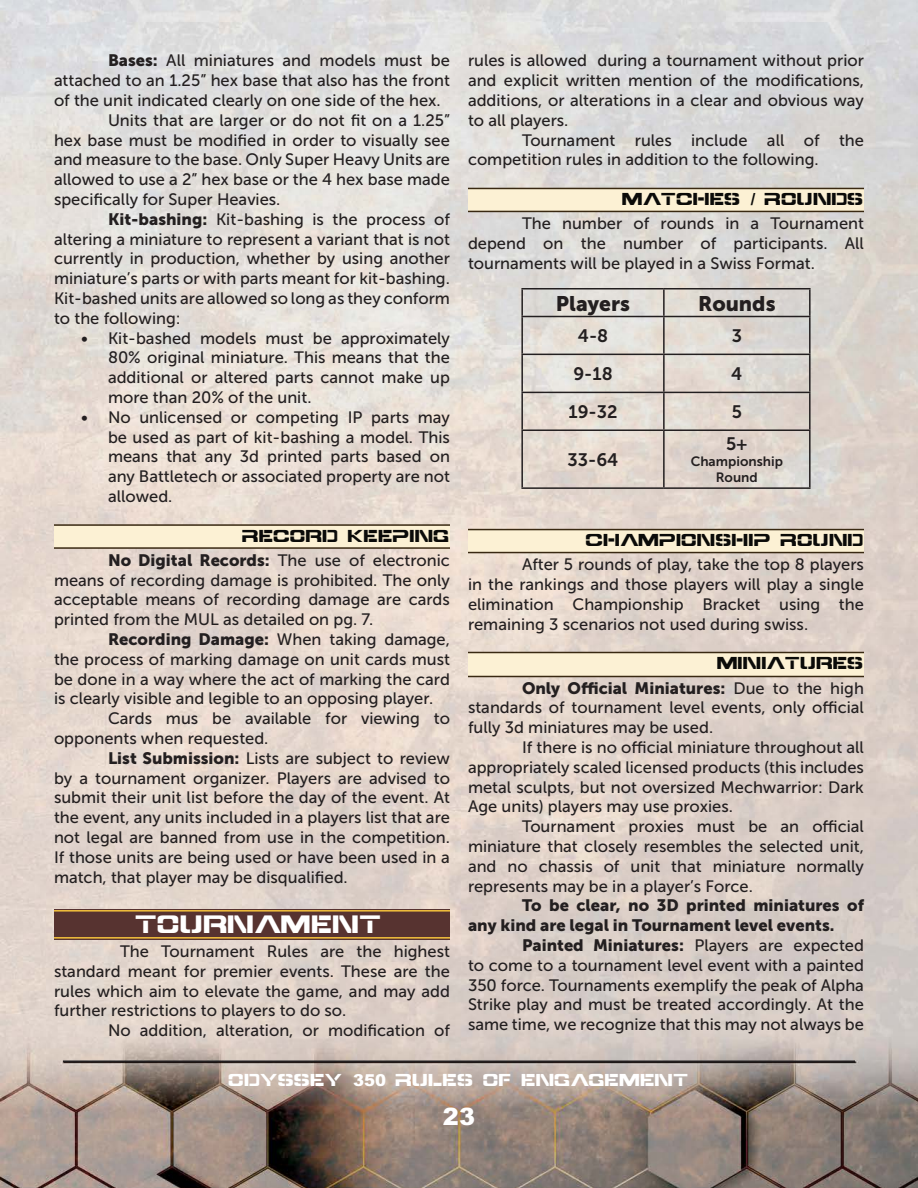
<style>
.page{position:relative;width:918px;height:1188px;background:#fff}
.page>*{position:absolute;margin:0;border:0;box-sizing:border-box;transform-origin:0 0}
.Dark_Brown_Background_Sub-Heading{font:24px "Battletech Old Style 2";color:#fff}
.Basic_Bold{font:21px "Museo Sans 900";color:#231f20}
.Basic_Bold-2{font:18px "Museo Sans 700";color:#231f20}
.t1{font:16.5px/19.8px "Museo Sans 500";color:#231f20;text-align:justify}
.t2{font:16.5px/19.8px "Museo Sans 900";color:#231f20}
.Tan_Background_minor_heading{font:16.5px "Battletech Old Style 2";color:#0b0b09}
.t3{font:16.5px "Battletech Old Style 2";color:#fff}
.Basic_Bold-3{font:13.5px/16.2px "Museo Sans 700";color:#231f20;text-align:center}
.s1{font-family:"Museo Sans 900"}
</style>
<div class="page">
<img style="left:0;top:0;width:918px;height:1188px">
<hr style="left:63px;top:1060px;width:792px;height:2px;background:#231f20">
<div style="left:54px;top:525px;width:396px;height:23px;background:#fcf1d4"></div>
<hr style="left:54px;top:547px;width:396px;height:2px;background:#392912">
<hr style="left:54px;top:524px;width:396px;height:2px;background:#392912">
<div style="left:54px;top:909px;width:396px;height:30px;background:#573330"></div>
<hr style="left:54px;top:937px;width:396px;height:2px;background:#f5c23c">
<hr style="left:54px;top:910px;width:396px;height:2px;background:#f5c23c">
<div style="left:468px;top:188px;width:396px;height:23px;background:#fcf1d4"></div>
<hr style="left:468px;top:211px;width:396px;height:1px;background:#392912">
<hr style="left:468px;top:188px;width:396px;height:1px;background:#392912">
<div style="left:468px;top:530px;width:396px;height:23px;background:#fcf1d4"></div>
<hr style="left:468px;top:552px;width:396px;height:1px;background:#392912">
<hr style="left:468px;top:529px;width:396px;height:1px;background:#392912">
<div style="left:468px;top:652px;width:396px;height:24px;background:#fcf1d4"></div>
<hr style="left:468px;top:676px;width:396px;height:1px;background:#392912">
<hr style="left:468px;top:652px;width:396px;height:1px;background:#392912">
<hr style="left:521px;top:288px;width:143px;height:2px;background:#231f20">
<hr style="left:521px;top:290px;width:2px;height:26px;background:#231f20">
<hr style="left:664px;top:288px;width:147px;height:2px;background:#231f20">
<hr style="left:663px;top:290px;width:2px;height:26px;background:#231f20">
<hr style="left:809px;top:290px;width:2px;height:26px;background:#231f20">
<hr style="left:521px;top:316px;width:143px;height:1px;background:#231f20">
<hr style="left:521px;top:317px;width:2px;height:37px;background:#231f20">
<hr style="left:664px;top:316px;width:147px;height:1px;background:#231f20">
<hr style="left:663px;top:317px;width:2px;height:37px;background:#231f20">
<hr style="left:809px;top:317px;width:2px;height:37px;background:#231f20">
<hr style="left:521px;top:354px;width:143px;height:1px;background:#231f20">
<hr style="left:521px;top:355px;width:2px;height:37px;background:#231f20">
<hr style="left:664px;top:354px;width:147px;height:1px;background:#231f20">
<hr style="left:663px;top:355px;width:2px;height:37px;background:#231f20">
<hr style="left:809px;top:355px;width:2px;height:37px;background:#231f20">
<hr style="left:521px;top:392px;width:143px;height:1px;background:#231f20">
<hr style="left:521px;top:393px;width:2px;height:36px;background:#231f20">
<hr style="left:664px;top:392px;width:147px;height:1px;background:#231f20">
<hr style="left:663px;top:393px;width:2px;height:36px;background:#231f20">
<hr style="left:809px;top:393px;width:2px;height:36px;background:#231f20">
<hr style="left:521px;top:429px;width:143px;height:2px;background:#231f20">
<hr style="left:521px;top:431px;width:2px;height:56px;background:#231f20">
<hr style="left:664px;top:429px;width:147px;height:2px;background:#231f20">
<hr style="left:663px;top:431px;width:2px;height:56px;background:#231f20">
<hr style="left:809px;top:431px;width:2px;height:56px;background:#231f20">
<hr style="left:521px;top:487px;width:143px;height:2px;background:#231f20">
<hr style="left:664px;top:487px;width:147px;height:2px;background:#231f20">
<p class="t1" style="left:54px;top:51px;width:398px;text-indent:54px"><span class="s1">Bases:</span> All miniatures and models must be attached to an 1.25” hex base that also has the front of the unit indicated clearly on one side of the hex.</p>
<p class="t1" style="left:54px;top:110px;width:398px;text-indent:54px">Units that are larger or do not fit on a 1.25” hex base must be modified in order to visually see and measure to the base. Only Super Heavy Units are allowed to use a 2” hex base or the 4 hex base made specifically for Super Heavies.</p>
<p class="t1" style="left:54px;top:209px;width:398px;text-indent:54px"><span class="s1">Kit-bashing:</span> Kit-bashing is the process of altering a miniature to represent a variant that is not currently in production, whether by using another miniature’s parts or with parts meant for kit-bashing.<br>Kit-bashed units are allowed so long as they conform to the following:</p>
<p class="t1" style="left:108px;top:328px;width:344px;text-indent:-27px">• Kit-bashed models must be approximately 80% original miniature. This means that the additional or altered parts cannot make up more than 20% of the unit.</p>
<p class="t1" style="left:108px;top:407px;width:343px;text-indent:-27px">• No unlicensed or competing IP parts may be used as part of kit-bashing a model. This means that any 3d printed parts based on any Battletech or associated property are not allowed.</p>
<p class="Tan_Background_minor_heading" style="left:243px;top:529px;width:209px">RECORD KEEPING</p>
<p class="t1" style="left:54px;top:550px;width:398px;text-indent:54px"><span class="s1">No Digital Records:</span> The use of electronic means of recording damage is prohibited. The only acceptable means of recording damage are cards printed from the MUL as detailed on pg. 7.</p>
<p class="t1" style="left:54px;top:630px;width:398px;text-indent:54px"><span class="s1">Recording Damage:</span> When taking damage, the process of marking damage on unit cards must be done in a way where the act of marking the card is clearly visible and legible to an opposing player.</p>
<p class="t1" style="left:54px;top:709px;width:397px;text-indent:54px">Cards mus be available for viewing to opponents when requested.</p>
<p class="t1" style="left:54px;top:748px;width:398px;text-indent:54px"><span class="s1">List Submission:</span> Lists are subject to review by a tournament organizer. Players are advised to submit their unit list before the day of the event. At the event, any units included in a players list that are not legal are banned from use in the competition.<br>If those units are being used or have been used in a match, that player may be disqualified.</p>
<p class="Dark_Brown_Background_Sub-Heading" style="left:136px;top:915px;width:248px">TOURNAMENT</p>
<p class="t1" style="left:54px;top:942px;width:398px;text-indent:66px">The Tournament Rules are the highest standard meant for premier events. These are the rules which aim to elevate the game, and may add further restrictions to players to do so.</p>
<p class="t1" style="left:108px;top:1021px;width:344px">No addition, alteration, or modification of</p>
<p class="t1" style="left:468px;top:51px;width:398px">rules is allowed during a tournament without prior and explicit written mention of the modifications, additions, or alterations in a clear and obvious way to all players.</p>
<p class="t1" style="left:468px;top:130px;width:398px;text-indent:54px">Tournament rules include all of the competition rules in addition to the following.</p>
<p class="Tan_Background_minor_heading" style="left:623px;top:193px;width:243px">MATCHES / ROUNDS</p>
<p class="t1" style="left:468px;top:214px;width:398px;text-indent:54px">The number of rounds in a Tournament depend on the number of participants. All tournaments will be played in a Swiss Format.</p>
<p class="Basic_Bold" style="left:556px;top:291px;width:76px">Players</p>
<p class="Basic_Bold" style="left:698px;top:291px;width:79px">Rounds</p>
<p class="Basic_Bold-2" style="left:578px;top:326px;width:32px">4-8</p>
<p class="Basic_Bold-2" style="left:732px;top:326px;width:12px">3</p>
<p class="Basic_Bold-2" style="left:573px;top:364px;width:41px">9-18</p>
<p class="Basic_Bold-2" style="left:731px;top:364px;width:13px">4</p>
<p class="Basic_Bold-2" style="left:568px;top:402px;width:51px">19-32</p>
<p class="Basic_Bold-2" style="left:732px;top:402px;width:12px">5</p>
<p class="Basic_Bold-2" style="left:568px;top:450px;width:52px">33-64</p>
<p class="Basic_Bold-2" style="left:726px;top:434px;width:23px">5+</p>
<p class="Basic_Bold-3" style="left:691px;top:453px;width:94px">Championship<br>Round</p>
<p class="Tan_Background_minor_heading" style="left:586px;top:534px;width:279px">CHAMPIONSHIP ROUND</p>
<p class="t1" style="left:468px;top:555px;width:397px;text-indent:54px">After 5 rounds of play, take the top 8 players in the rankings and those players will play a single elimination Championship Bracket using the remaining 3 scenarios not used during swiss.</p>
<p class="Tan_Background_minor_heading" style="left:717px;top:657px;width:148px">MINIATURES</p>
<p class="t1" style="left:468px;top:678px;width:398px;text-indent:54px"><span class="s1">Only Official Miniatures:</span> Due to the high standards of tournament level events, only official fully 3d miniatures may be used.</p>
<p class="t1" style="left:468px;top:738px;width:398px;text-indent:54px">If there is no official miniature throughout all appropriately scaled licensed products (this includes metal sculpts, but not oversized Mechwarrior: Dark Age units) players may use proxies.</p>
<p class="t1" style="left:468px;top:817px;width:398px;text-indent:54px">Tournament proxies must be an official miniature that closely resembles the selected unit, and no chassis of unit that miniature normally represents may be in a player’s Force.</p>
<p class="t2" style="left:468px;top:896px;width:398px;text-indent:54px">To be clear, no 3D printed miniatures of any kind are legal in Tournament level events.</p>
<p class="t1" style="left:468px;top:936px;width:398px;text-indent:54px"><span class="s1">Painted Miniatures:</span> Players are expected to come to a tournament level event with a painted 350 force. Tournaments exemplify the peak of Alpha Strike play and must be treated accordingly. At the same time, we recognize that this may not always be</p>
<p class="t3" style="left:229px;top:1074px;width:462px">ODYSSEY 350 RULES OF ENGAGEMENT</p>
<h1 class="Dark_Brown_Background_Sub-Heading" style="left:443px;top:1107px;width:34px">23</h1>
</div>
